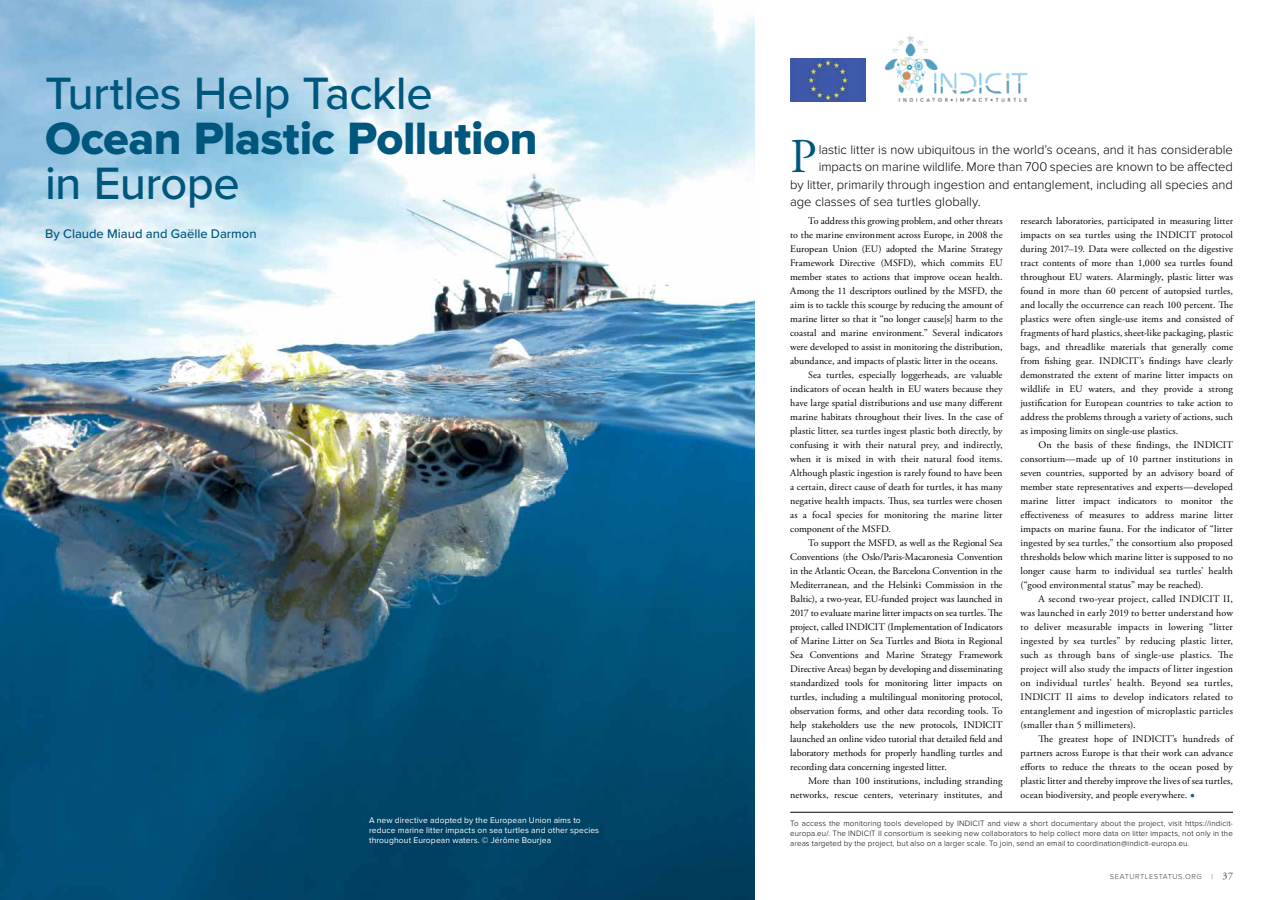
<style>
.page{position:relative;width:1278px;height:900px;background:#fff}
.page>*{position:absolute;margin:0;border:0;box-sizing:border-box;transform-origin:0 0}
.t1{font:48.5px "Adobe Garamond Pro";color:#00577e}
.t2{font:500 47px "Proxima Nova";letter-spacing:-.015em;color:#00577e}
.t3{font:47px "Proxima Nova Extrabld";letter-spacing:-.01em;color:#00577e}
.t4{font:300 13px "Proxima Nova";letter-spacing:-.005em;color:#000}
.t5{font:500 13px "Proxima Nova";letter-spacing:-.005em;color:#00577e}
.t6{font:10px/14px "Adobe Garamond Pro";letter-spacing:.005em;color:#000;text-align:justify}
.t7{font:10px "Adobe Garamond Pro";color:#414042}
.t8{font:8.5px/10.5px "Proxima Nova";letter-spacing:.015em;color:#fff}
.t9{font:300 8px/10px "Proxima Nova";letter-spacing:.015em;color:#000;text-align:justify}
.t10{font:300 7.5px "Proxima Nova";letter-spacing:.07em;color:#414042}
.s1{color:#285b76}
.s2{font-family:"Proxima Nova";font-weight:300;font-size:7.5px}
</style>
<div class="page">
<hr style="left:790px;top:812px;width:443px;height:1px;background:#000">
<img style="left:0;top:0;width:754px;height:900px">
<img style="left:884px;top:36px;width:144px;height:66px">
<img style="left:790px;top:59px;width:76px;height:43px">
<img style="left:478px;top:284px;width:24px;height:28px">
<h2 class="t2" style="left:45px;top:58px;width:389px">Turtles Help Tackle</h2>
<h2 class="t3" style="left:45px;top:111px;width:494px">Ocean Plastic Pollution</h2>
<h2 class="t2" style="left:45px;top:149px;width:196px">in Europe</h2>
<h3 class="t5" style="left:45px;top:224px;width:213px">By Claude Miaud and Gaëlle Darmon</h3>
<p class="t8" style="left:369px;top:815px;width:232px">A new directive adopted by the European Union aims to reduce marine litter impacts on sea turtles and other species throughout European waters. © Jérôme Bourjea</p>
<h1 class="t1" style="left:790px;top:127px;width:28px">P</h1>
<h3 class="t4" style="left:819px;top:142px;width:416px">lastic litter is now ubiquitous in the world’s oceans, and it has considerable</h3>
<h3 class="t4" style="left:819px;top:160px;width:416px">impacts on marine wildlife. More than 700 species are known to be affected</h3>
<h3 class="t4" style="left:790px;top:177px;width:444px">by litter, primarily through ingestion and entanglement, including all species and</h3>
<h3 class="t4" style="left:790px;top:195px;width:192px">age classes of sea turtles globally.</h3>
<p class="t6" style="left:808px;top:214px;width:196px">To address this growing problem, and other threats</p>
<p class="t6" style="left:790px;top:228px;width:214px">to the marine environment across Europe, in 2008 the</p>
<p class="t6" style="left:790px;top:242px;width:214px">European Union (EU) adopted the Marine Strategy</p>
<p class="t6" style="left:790px;top:256px;width:214px">Framework Directive (MSFD), which commits EU</p>
<p class="t6" style="left:790px;top:270px;width:214px">member states to actions that improve ocean health.</p>
<p class="t6" style="left:790px;top:284px;width:214px">Among the 11 descriptors outlined by the MSFD, the</p>
<p class="t6" style="left:790px;top:298px;width:214px">aim is to tackle this scourge by reducing the amount of</p>
<p class="t6" style="left:790px;top:312px;width:214px">marine litter so that it “no longer cause[s] harm to the</p>
<p class="t6" style="left:790px;top:326px;width:214px">coastal and marine environment.” Several indicators</p>
<p class="t6" style="left:790px;top:340px;width:214px">were developed to assist in monitoring the distribution,</p>
<p class="t6" style="left:790px;top:354px;width:209px">abundance, and impacts of plastic litter in the oceans.</p>
<p class="t6" style="left:808px;top:368px;width:196px">Sea turtles, especially loggerheads, are valuable</p>
<p class="t6" style="left:790px;top:382px;width:214px">indicators of ocean health in EU waters because they</p>
<p class="t6" style="left:790px;top:396px;width:214px">have large spatial distributions and use many different</p>
<p class="t6" style="left:790px;top:410px;width:214px">marine habitats throughout their lives. In the case of</p>
<p class="t6" style="left:790px;top:424px;width:214px">plastic litter, sea turtles ingest plastic both directly, by</p>
<p class="t6" style="left:790px;top:438px;width:214px">confusing it with their natural prey, and indirectly,</p>
<p class="t6" style="left:790px;top:452px;width:214px">when it is mixed in with their natural food items.</p>
<p class="t6" style="left:790px;top:466px;width:214px">Although plastic ingestion is rarely found to have been</p>
<p class="t6" style="left:790px;top:480px;width:214px">a certain, direct cause of death for turtles, it has many</p>
<p class="t6" style="left:790px;top:494px;width:214px">negative health impacts. Thus, sea turtles were chosen</p>
<p class="t6" style="left:790px;top:508px;width:214px">as a focal species for monitoring the marine litter</p>
<p class="t6" style="left:790px;top:522px;width:102px">component of the MSFD.</p>
<p class="t6" style="left:808px;top:536px;width:196px">To support the MSFD, as well as the Regional Sea</p>
<p class="t6" style="left:790px;top:550px;width:214px">Conventions (the Oslo/Paris-Macaronesia Convention</p>
<p class="t6" style="left:790px;top:564px;width:214px">in the Atlantic Ocean, the Barcelona Convention in the</p>
<p class="t6" style="left:790px;top:578px;width:214px">Mediterranean, and the Helsinki Commission in the</p>
<p class="t6" style="left:790px;top:592px;width:214px">Baltic), a two-year, EU-funded project was launched in</p>
<p class="t6" style="left:790px;top:606px;width:214px">2017 to evaluate marine litter impacts on sea turtles. The</p>
<p class="t6" style="left:790px;top:620px;width:214px">project, called INDICIT (Implementation of Indicators</p>
<p class="t6" style="left:790px;top:634px;width:214px">of Marine Litter on Sea Turtles and Biota in Regional</p>
<p class="t6" style="left:790px;top:648px;width:214px">Sea Conventions and Marine Strategy Framework</p>
<p class="t6" style="left:790px;top:662px;width:214px">Directive Areas) began by developing and disseminating</p>
<p class="t6" style="left:790px;top:676px;width:214px">standardized tools for monitoring litter impacts on</p>
<p class="t6" style="left:790px;top:690px;width:214px">turtles, including a multilingual monitoring protocol,</p>
<p class="t6" style="left:790px;top:704px;width:214px">observation forms, and other data recording tools. To</p>
<p class="t6" style="left:790px;top:718px;width:214px">help stakeholders use the new protocols, INDICIT</p>
<p class="t6" style="left:790px;top:732px;width:214px">launched an online video tutorial that detailed field and</p>
<p class="t6" style="left:790px;top:746px;width:214px">laboratory methods for properly handling turtles and</p>
<p class="t6" style="left:790px;top:760px;width:158px">recording data concerning ingested litter.</p>
<p class="t6" style="left:808px;top:774px;width:196px">More than 100 institutions, including stranding</p>
<p class="t6" style="left:790px;top:788px;width:214px">networks, rescue centers, veterinary institutes, and</p>
<p class="t6" style="left:1021px;top:214px;width:214px">research laboratories, participated in measuring litter impacts on sea turtles using the INDICIT protocol during 2017–19. Data were collected on the digestive tract contents of more than 1,000 sea turtles found throughout EU waters. Alarmingly, plastic litter was found in more than 60 percent of autopsied turtles, and locally the occurrence can reach 100 percent. The plastics were often single-use items and consisted of fragments of hard plastics, sheet-like packaging, plastic bags, and threadlike materials that generally come from fishing gear. INDICIT’s findings have clearly demonstrated the extent of marine litter impacts on wildlife in EU waters, and they provide a strong justification for European countries to take action to address the problems through a variety of actions, such as imposing limits on single-use plastics.</p>
<p class="t6" style="left:1021px;top:438px;width:214px;text-indent:18px">On the basis of these findings, the INDICIT consortium—made up of 10 partner institutions in seven countries, supported by an advisory board of member state representatives and experts—developed marine litter impact indicators to monitor the effectiveness of measures to address marine litter impacts on marine fauna. For the indicator of “litter ingested by sea turtles,” the consortium also proposed thresholds below which marine litter is supposed to no longer cause harm to individual sea turtles’ health (“good environmental status” may be reached).</p>
<p class="t6" style="left:1021px;top:592px;width:214px;text-indent:18px">A second two-year project, called INDICIT II, was launched in early 2019 to better understand how to deliver measurable impacts in lowering “litter ingested by sea turtles” by reducing plastic litter, such as through bans of single-use plastics. The project will also study the impacts of litter ingestion on individual turtles’ health. Beyond sea turtles, INDICIT II aims to develop indicators related to entanglement and ingestion of microplastic particles (smaller than 5 millimeters).</p>
<p class="t6" style="left:1021px;top:732px;width:214px;text-indent:18px">The greatest hope of INDICIT’s hundreds of partners across Europe is that their work can advance efforts to reduce the threats to the ocean posed by plastic litter and thereby improve the lives of sea turtles, ocean biodiversity, and people everywhere. <span class="s1">•</span></p>
<p class="t9" style="left:790px;top:818px;width:444px">To access the monitoring tools developed by INDICIT and view a short documentary about the project, visit https://indicit&shy;europa.eu/. The INDICIT II consortium is seeking new collaborators to help collect more data on litter impacts, not only in the areas targeted by the project, but also on a larger scale. To join, send an email to coordination@indicit-europa.eu.</p>
<p class="t10" style="left:1110px;top:872px;width:93px">SEATURTLESTATUS.ORG</p>
<p class="t7" style="left:1211px;top:869px;width:23px"><span class="s2">|</span> 37</p>
</div>
